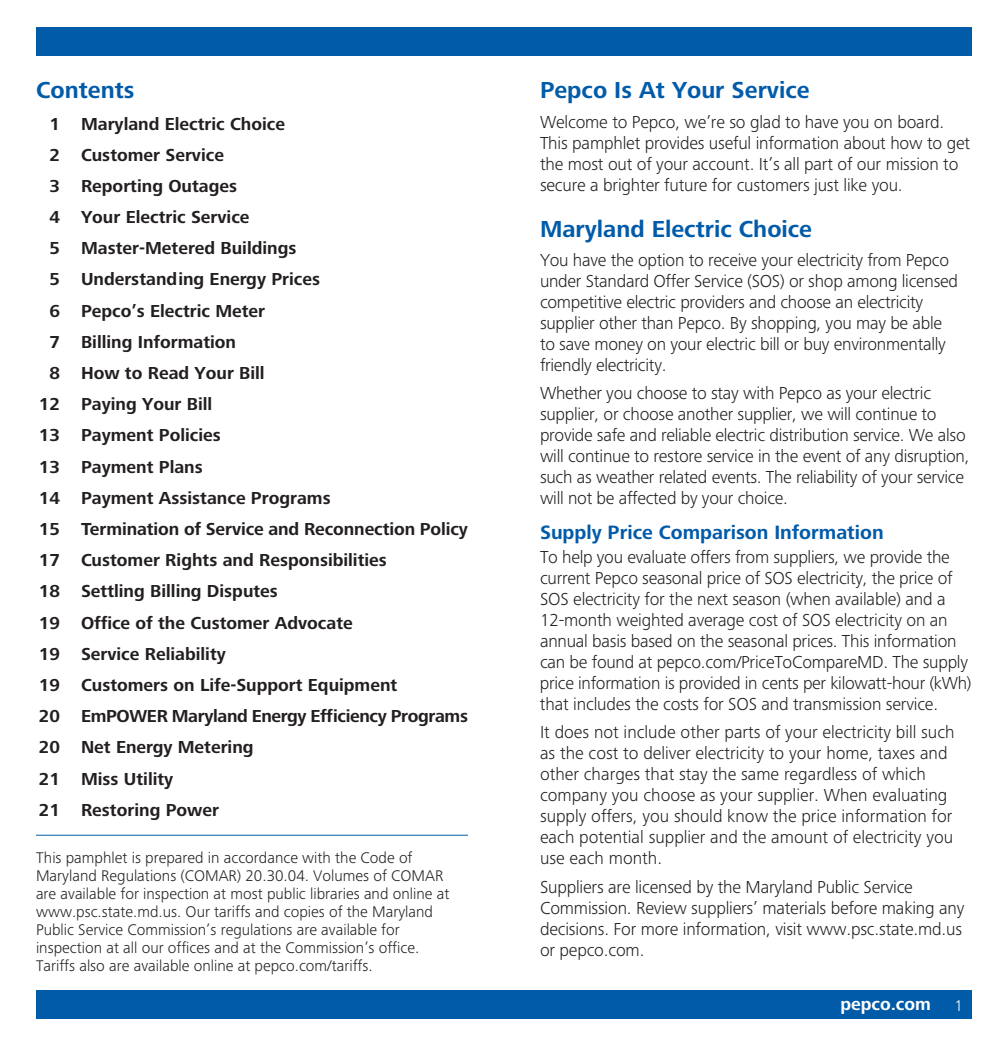
<style>
.page{position:relative;width:1008px;height:1044px;background:#fff}
.page>*{position:absolute;margin:0;border:0;box-sizing:border-box;transform-origin:0 0}
.t1{font:700 24px "Frutiger Next Pro";color:#015ba9}
.t2{font:700 20px "Frutiger Next Pro";color:#015ba9}
.t3{font:300 18px/21px "Frutiger Next Pro";letter-spacing:-.015em;color:#231f20}
.t4{font:700 18px "Frutiger Next Pro";color:#231f20}
.t5{font:700 18px "Frutiger Next Pro";letter-spacing:-.02em;color:#231f20}
.t6{font:700 18px "Frutiger Next Pro";color:#fff}
.t7{font:300 16px/18px "Frutiger Next Pro";color:#231f20}
.t8{font:300 16px "Frutiger Next Pro";color:#fff}
</style>
<div class="page">
<hr style="left:36px;top:835px;width:432px;height:1px;background:#015ba9">
<div style="left:504px;top:27px;width:468px;height:29px;background:#015ba9"></div>
<div style="left:36px;top:27px;width:468px;height:29px;background:#015ba9"></div>
<div style="left:504px;top:990px;width:468px;height:29px;background:#015ba9"></div>
<div style="left:36px;top:990px;width:468px;height:29px;background:#015ba9"></div>
<h2 class="t1" style="left:36px;top:77px;width:100px">Contents</h2>
<p class="t4" style="left:49px;top:113px;width:237px">1 Maryland Electric Choice</p>
<p class="t4" style="left:49px;top:144px;width:176px">2 Customer Service</p>
<p class="t4" style="left:49px;top:176px;width:189px">3 Reporting Outages</p>
<p class="t4" style="left:49px;top:207px;width:202px">4 Your Electric Service</p>
<p class="t4" style="left:49px;top:238px;width:249px">5 Master-Metered Buildings</p>
<p class="t4" style="left:49px;top:269px;width:272px">5 Understanding Energy Prices</p>
<p class="t4" style="left:49px;top:300px;width:217px">6 Pepco’s Electric Meter</p>
<p class="t4" style="left:49px;top:332px;width:188px">7 Billing Information</p>
<p class="t4" style="left:49px;top:363px;width:217px">8 How to Read Your Bill</p>
<p class="t4" style="left:39px;top:394px;width:175px">12 Paying Your Bill</p>
<p class="t4" style="left:39px;top:425px;width:183px">13 Payment Policies</p>
<p class="t4" style="left:39px;top:456px;width:166px">13 Payment Plans</p>
<p class="t4" style="left:39px;top:488px;width:293px">14 Payment Assistance Programs</p>
<p class="t4" style="left:39px;top:519px;width:431px">15 Termination of Service and Reconnection Policy</p>
<p class="t4" style="left:39px;top:550px;width:350px">17 Customer Rights and Responsibilities</p>
<p class="t4" style="left:39px;top:581px;width:241px">18 Settling Billing Disputes</p>
<p class="t4" style="left:39px;top:612px;width:315px">19 Office of the Customer Advocate</p>
<p class="t4" style="left:39px;top:644px;width:189px">19 Service Reliability</p>
<p class="t4" style="left:39px;top:675px;width:360px">19 Customers on Life-Support Equipment</p>
<p class="t5" style="left:39px;top:706px;width:431px">20 EmPOWER Maryland Energy Efficiency Programs</p>
<p class="t4" style="left:39px;top:737px;width:216px">20 Net Energy Metering</p>
<p class="t4" style="left:39px;top:768px;width:136px">21 Miss Utility</p>
<p class="t4" style="left:39px;top:799px;width:182px">21 Restoring Power</p>
<p class="t7" style="left:36px;top:848px;width:415px">This pamphlet is prepared in accordance with the Code of Maryland Regulations (COMAR) 20.30.04. Volumes of COMAR are available for inspection at most public libraries and online at www.psc.state.md.us. Our tariffs and copies of the Maryland Public Service Commission’s regulations are available for inspection at all our offices and at the Commission’s office.<br>Tariffs also are available online at pepco.com/tariffs.</p>
<h2 class="t1" style="left:540px;top:77px;width:271px">Pepco Is At Your Service</h2>
<p class="t3" style="left:540px;top:112px;width:432px">Welcome to Pepco, we’re so glad to have you on board.<br>This pamphlet provides useful information about how to get the most out of your account. It’s all part of our mission to secure a brighter future for customers just like you.</p>
<h2 class="t1" style="left:540px;top:216px;width:274px">Maryland Electric Choice</h2>
<p class="t3" style="left:540px;top:249px;width:420px">You have the option to receive your electricity from Pepco under Standard Offer Service (SOS) or shop among licensed competitive electric providers and choose an electricity supplier other than Pepco. By shopping, you may be able to save money on your electric bill or buy environmentally friendly electricity.</p>
<p class="t3" style="left:540px;top:382px;width:431px">Whether you choose to stay with Pepco as your electric supplier, or choose another supplier, we will continue to provide safe and reliable electric distribution service. We also will continue to restore service in the event of any disruption, such as weather related events. The reliability of your service will not be affected by your choice.</p>
<h3 class="t2" style="left:540px;top:520px;width:345px">Supply Price Comparison Information</h3>
<p class="t3" style="left:540px;top:547px;width:433px">To help you evaluate offers from suppliers, we provide the current Pepco seasonal price of SOS electricity, the price of SOS electricity for the next season (when available) and a 12-month weighted average cost of SOS electricity on an annual basis based on the seasonal prices. This information can be found at pepco.com/PriceToCompareMD. The supply price information is provided in cents per kilowatt-hour (kWh) that includes the costs for SOS and transmission service.</p>
<p class="t3" style="left:540px;top:722px;width:416px">It does not include other parts of your electricity bill such as the cost to deliver electricity to your home, taxes and other charges that stay the same regardless of which company you choose as your supplier. When evaluating supply offers, you should know the price information for each potential supplier and the amount of electricity you use each month.</p>
<p class="t3" style="left:540px;top:876px;width:426px">Suppliers are licensed by the Maryland Public Service Commission. Review suppliers’ materials before making any decisions. For more information, visit www.psc.state.md.us or pepco.com.</p>
<p class="t6" style="left:840px;top:993px;width:92px">pepco.com</p>
<p class="t8" style="left:955px;top:996px;width:10px">1</p>
</div>
